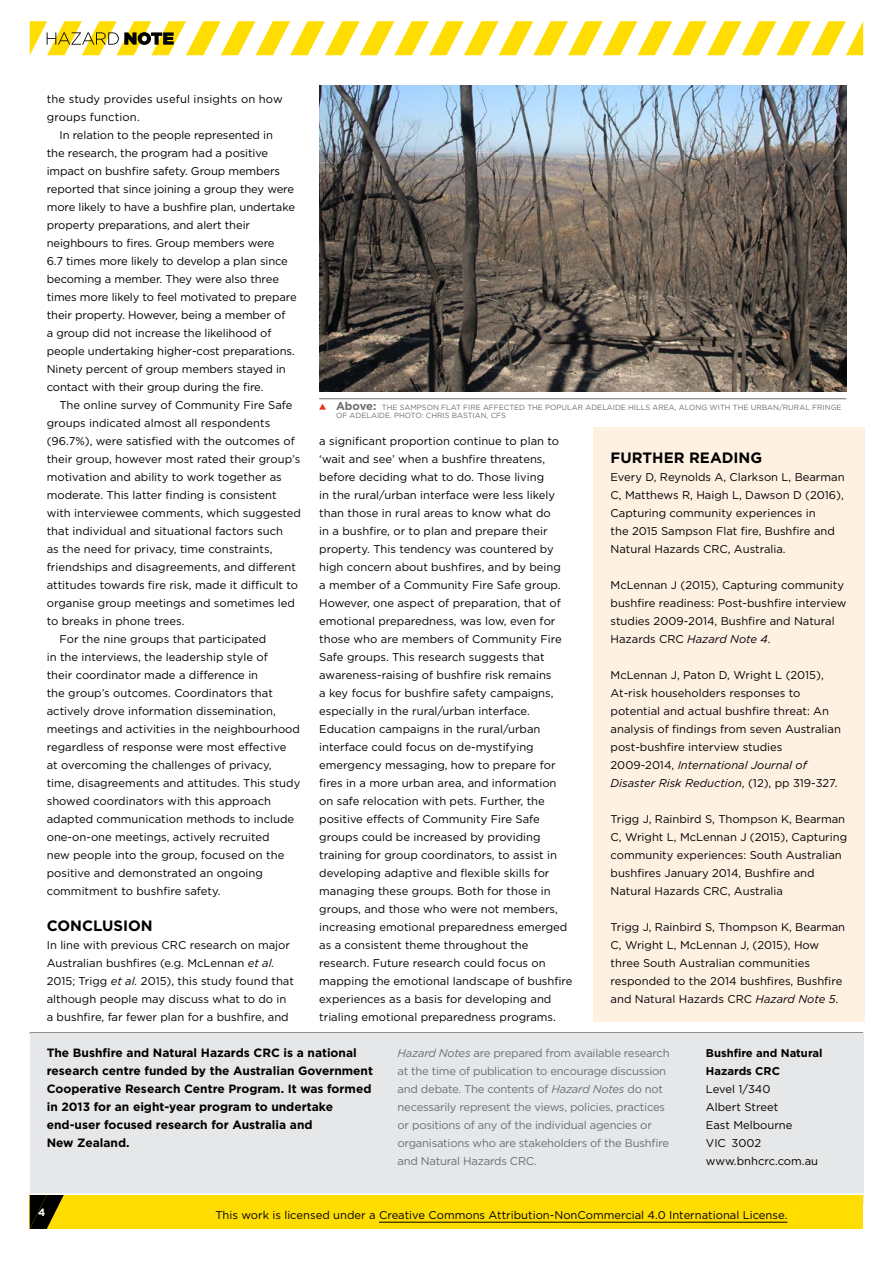
<style>
.page{position:relative;width:893px;height:1263px;background:#fff}
.page>*{position:absolute;margin:0;border:0;box-sizing:border-box;transform-origin:0 0}
.t1{font:700 15px "Gotham";color:#000}
.t2{font:700 12px/18px "Gotham";color:#000}
.t3{font:11.25px/18px "Gotham";color:#000}
.t4{font:11.25px/18.1px "Gotham";letter-spacing:-.02em;color:#6d6e71}
.t5{font:700 11.25px/18px "Gotham";color:#000}
.t6{font:700 10.5px "Gotham";color:#fff}
.t7{font:7.5px/8.6px "Gotham";color:#6d6e71}
.s1{font-style:italic}
.s2{font-weight:700;font-size:11.25px}
</style>
<div class="page">
<img style="left:319px;top:85px;width:527px;height:306px">
<hr style="left:319px;top:398px;width:527px;height:1px;background:#6d6e71">
<svg style="left:319px;top:404px;width:7px;height:6px"></svg>
<div style="left:594px;top:427px;width:271px;height:594px;background:#fff1e2"></div>
<hr style="left:30px;top:1032px;width:833px;height:2px;background:#000">
<div style="left:30px;top:1033px;width:833px;height:170px;background:#e6e7e8"></div>
<div style="left:30px;top:1195px;width:833px;height:34px;background:#fd0"></div>
<svg style="left:30px;top:1195px;width:34px;height:34px"></svg>
<hr style="left:30px;top:1193px;width:833px;height:2px;background:#fff">
<svg style="left:30px;top:21px;width:833px;height:34px"></svg>
<hr style="left:379px;top:1222px;width:408px;height:1px;background:#000">
<p class="t3" style="left:47px;top:90px;width:237px">the study provides useful insights on how groups function.</p>
<p class="t3" style="left:47px;top:126px;width:251px;text-indent:13px">In relation to the people represented in<br>the research, the program had a positive impact on bushfire safety. Group members reported that since joining a group they were more likely to have a bushfire plan, undertake property preparations, and alert their neighbours to fires. Group members were<br>6.7 times more likely to develop a plan since becoming a member. They were also three times more likely to feel motivated to prepare their property. However, being a member of<br>a group did not increase the likelihood of people undertaking higher-cost preparations.<br>Ninety percent of group members stayed in contact with their group during the fire.</p>
<p class="t3" style="left:60px;top:396px;width:234px">The online survey of Community Fire Safe</p>
<p class="t3" style="left:47px;top:414px;width:225px">groups indicated almost all respondents</p>
<p class="t3" style="left:47px;top:432px;width:250px">(96.7%), were satisfied with the outcomes of</p>
<p class="t3" style="left:47px;top:450px;width:255px">their group, however most rated their group’s</p>
<p class="t3" style="left:47px;top:468px;width:237px">motivation and ability to work together as</p>
<p class="t3" style="left:47px;top:486px;width:231px">moderate. This latter finding is consistent</p>
<p class="t3" style="left:47px;top:504px;width:256px">with interviewee comments, which suggested</p>
<p class="t3" style="left:47px;top:522px;width:238px">that individual and situational factors such</p>
<p class="t3" style="left:47px;top:540px;width:227px">as the need for privacy, time constraints,</p>
<p class="t3" style="left:47px;top:558px;width:251px">friendships and disagreements, and different</p>
<p class="t3" style="left:47px;top:576px;width:253px">attitudes towards fire risk, made it difficult to</p>
<p class="t3" style="left:47px;top:594px;width:250px">organise group meetings and sometimes led</p>
<p class="t3" style="left:47px;top:612px;width:139px">to breaks in phone trees.</p>
<p class="t3" style="left:60px;top:630px;width:208px">For the nine groups that participated</p>
<p class="t3" style="left:47px;top:648px;width:223px">in the interviews, the leadership style of</p>
<p class="t3" style="left:47px;top:666px;width:213px">their coordinator made a difference in</p>
<p class="t3" style="left:47px;top:684px;width:228px">the group’s outcomes. Coordinators that</p>
<p class="t3" style="left:47px;top:702px;width:231px">actively drove information dissemination,</p>
<p class="t3" style="left:47px;top:720px;width:255px">meetings and activities in the neighbourhood</p>
<p class="t3" style="left:47px;top:738px;width:241px">regardless of response were most effective</p>
<p class="t3" style="left:47px;top:756px;width:226px">at overcoming the challenges of privacy,</p>
<p class="t3" style="left:47px;top:774px;width:255px">time, disagreements and attitudes. This study</p>
<p class="t3" style="left:47px;top:792px;width:226px">showed coordinators with this approach</p>
<p class="t3" style="left:47px;top:810px;width:249px">adapted communication methods to include</p>
<p class="t3" style="left:47px;top:828px;width:224px">one-on-one meetings, actively recruited</p>
<p class="t3" style="left:47px;top:846px;width:239px">new people into the group, focused on the</p>
<p class="t3" style="left:47px;top:864px;width:218px">positive and demonstrated an ongoing</p>
<p class="t3" style="left:47px;top:882px;width:175px">commitment to bushfire safety.</p>
<h1 class="t1" style="left:47px;top:916px;width:108px">CONCLUSION</h1>
<p class="t3" style="left:47px;top:936px;width:249px">In line with previous CRC research on major Australian bushfires (e.g. McLennan <span class="s1">et al.<br></span>2015; Trigg <span class="s1">et al.</span> 2015), this study found that although people may discuss what to do in a bushfire, far fewer plan for a bushfire, and</p>
<p class="t7" style="left:336px;top:403px;width:507px"><span class="s2">Above:</span> THE SAMPSON FLAT FIRE AFFECTED THE POPULAR ADELAIDE HILLS AREA, ALONG WITH THE URBAN/RURAL FRINGE<br>OF ADELAIDE. PHOTO: CHRIS BASTIAN, CFS</p>
<p class="t3" style="left:319px;top:432px;width:255px">a significant proportion continue to plan to ‘wait and see’ when a bushfire threatens, before deciding what to do. Those living<br>in the rural/urban interface were less likely than those in rural areas to know what do<br>in a bushfire, or to plan and prepare their property. This tendency was countered by high concern about bushfires, and by being<br>a member of a Community Fire Safe group.<br>However, one aspect of preparation, that of emotional preparedness, was low, even for those who are members of Community Fire Safe groups. This research suggests that awareness-raising of bushfire risk remains<br>a key focus for bushfire safety campaigns, especially in the rural/urban interface.<br>Education campaigns in the rural/urban interface could focus on de-mystifying emergency messaging, how to prepare for fires in a more urban area, and information on safe relocation with pets. Further, the positive effects of Community Fire Safe groups could be increased by providing training for group coordinators, to assist in developing adaptive and flexible skills for managing these groups. Both for those in groups, and those who were not members, increasing emotional preparedness emerged as a consistent theme throughout the research. Future research could focus on mapping the emotional landscape of bushfire experiences as a basis for developing and trialing emotional preparedness programs.</p>
<h1 class="t1" style="left:611px;top:448px;width:153px">FURTHER READING</h1>
<p class="t3" style="left:611px;top:468px;width:236px">Every D, Reynolds A, Clarkson L, Bearman C, Matthews R, Haigh L, Dawson D (2016), Capturing community experiences in<br>the 2015 Sampson Flat fire, Bushfire and Natural Hazards CRC, Australia.</p>
<p class="t3" style="left:611px;top:576px;width:238px">McLennan J (2015), Capturing community bushfire readiness: Post-bushfire interview studies 2009-2014, Bushfire and Natural Hazards CRC <span class="s1">Hazard Note 4</span>.</p>
<p class="t3" style="left:611px;top:666px;width:232px">McLennan J, Paton D, Wright L (2015), At-risk householders responses to potential and actual bushfire threat: An analysis of findings from seven Australian post-bushfire interview studies 2009-2014, <span class="s1">International Journal of Disaster Risk Reduction</span>, (12), pp 319-327.</p>
<p class="t3" style="left:611px;top:810px;width:238px">Trigg J, Rainbird S, Thompson K, Bearman C, Wright L, McLennan J (2015), Capturing community experiences: South Australian bushfires January 2014, Bushfire and Natural Hazards CRC, Australia</p>
<p class="t3" style="left:611px;top:918px;width:236px">Trigg J, Rainbird S, Thompson K, Bearman C, Wright L, McLennan J, (2015), How three South Australian communities responded to the 2014 bushfires, Bushfire and Natural Hazards CRC <span class="s1">Hazard Note 5</span>.</p>
<p class="t2" style="left:47px;top:1044px;width:328px">The Bushfire and Natural Hazards CRC is a national research centre funded by the Australian Government Cooperative Research Centre Program. It was formed in 2013 for an eight-year program to undertake end-user focused research for Australia and<br>New Zealand.</p>
<p class="t4" style="left:398px;top:1043px;width:274px"><span class="s1">Hazard Notes</span> are prepared from available research at the time of publication to encourage discussion and debate. The contents of <span class="s1">Hazard Notes</span> do not necessarily represent the views, policies, practices or positions of any of the individual agencies or organisations who are stakeholders of the Bushfire and Natural Hazards CRC.</p>
<p class="t5" style="left:706px;top:1043px;width:118px">Bushfire and Natural<br>Hazards CRC</p>
<p class="t3" style="left:706px;top:1079px;width:114px">Level 1/340<br>Albert Street<br>East Melbourne<br>VIC 3002 www.bnhcrc.com.au</p>
<p class="t6" style="left:38px;top:1205px;width:9px">4</p>
<p class="t3" style="left:215px;top:1206px;width:573px">This work is licensed under a Creative Commons Attribution-NonCommercial 4.0 International License.</p>
</div>
